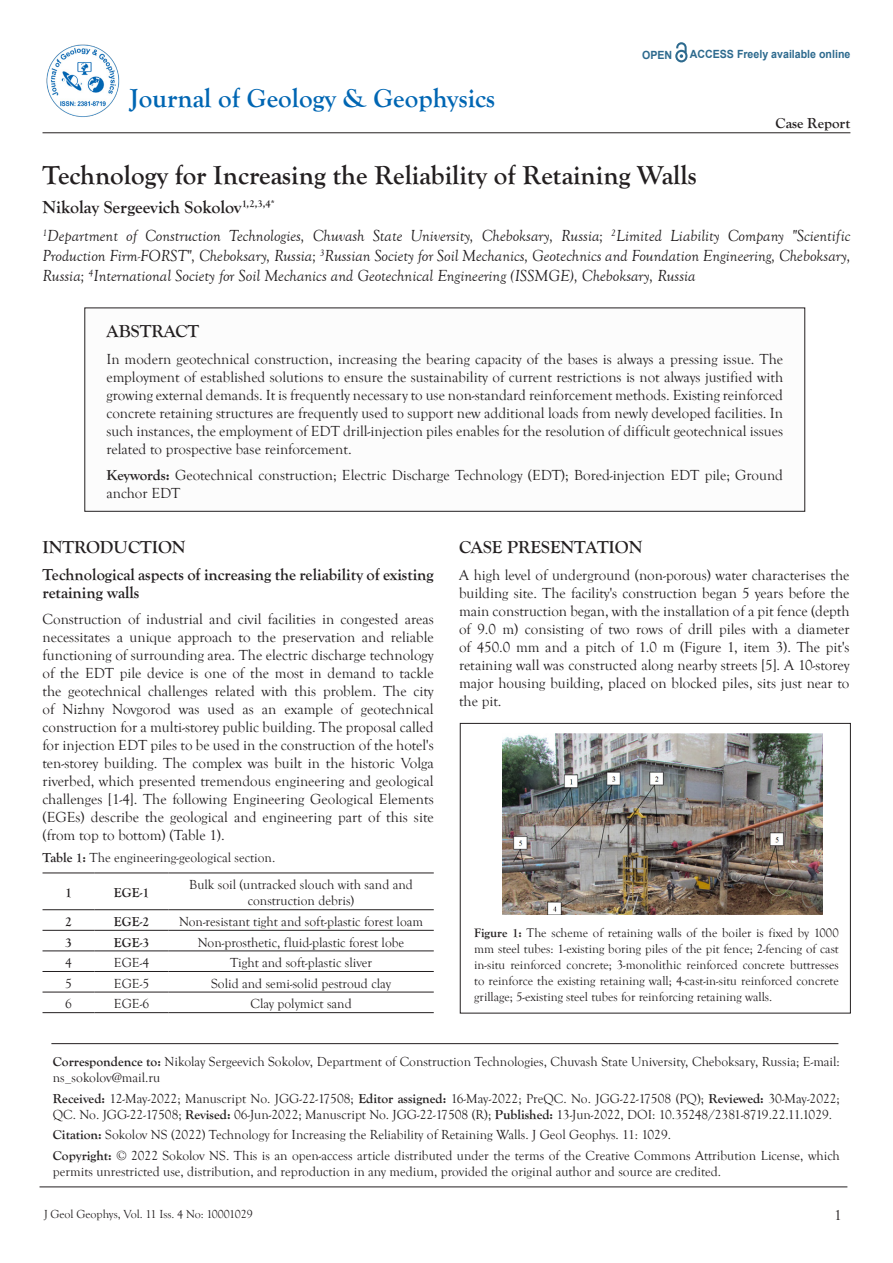
<style>
.page{position:relative;width:893px;height:1263px;background:#fff}
.page>*{position:absolute;margin:0;border:0;box-sizing:border-box;transform-origin:0 0}
.t1{font:700 27px "Goudy Old Style T";color:#231f20}
.t2{font:700 27px "Goudy Old Style T";color:#0066b3}
.t3{font:700 18px "Goudy Old Style T";color:#231f20}
.t4{font:italic 16.5px/19.8px "Goudy Old Style T";color:#231f20;text-align:justify}
.t5{font:700 16.5px/18px "Goudy Old Style T";color:#231f20}
.Body_Text_First_Inde{font:15px/18px "Goudy Old Style T";color:#231f20;text-align:justify}
.t6{font:700 15px "Goudy Old Style T";color:#231f20}
.t7{font:13.5px/16.2px "Goudy Old Style T";color:#231f20}
.t8{font:700 13.5px "Goudy Old Style T";color:#231f20}
.t9{font:12.75px/16.2px "Goudy Old Style T";color:#231f20;text-align:justify}
.t10{font:12px "Goudy Old Style T";color:#231f20}
.t11{font:700 11.25px "Arial";color:#2d6a8e;scale:.94 1}
.s1{font-weight:700}
</style>
<div class="page">
<svg style="left:675px;top:43px;width:12px;height:19px"></svg>
<img style="left:46px;top:44px;width:74px;height:73px">
<hr style="left:43px;top:133px;width:807px;height:1px;background:#231f20">
<hr style="left:40px;top:1187px;width:807px;height:1px;background:#231f20">
<hr style="left:51px;top:1043px;width:787px;height:1px;background:#231f20">
<div style="left:84px;top:307px;width:721px;height:205px;border:1px solid #231f20"></div>
<hr style="left:43px;top:873px;width:52px;height:1px;background:#231f20">
<hr style="left:95px;top:873px;width:73px;height:1px;background:#231f20">
<hr style="left:168px;top:873px;width:266px;height:1px;background:#231f20">
<hr style="left:43px;top:909px;width:52px;height:1px;background:#231f20">
<hr style="left:95px;top:909px;width:73px;height:1px;background:#231f20">
<hr style="left:168px;top:909px;width:266px;height:1px;background:#231f20">
<hr style="left:43px;top:930px;width:52px;height:1px;background:#231f20">
<hr style="left:95px;top:930px;width:73px;height:1px;background:#231f20">
<hr style="left:168px;top:930px;width:266px;height:1px;background:#231f20">
<hr style="left:43px;top:951px;width:52px;height:1px;background:#231f20">
<hr style="left:95px;top:951px;width:73px;height:1px;background:#231f20">
<hr style="left:168px;top:951px;width:266px;height:1px;background:#231f20">
<hr style="left:43px;top:971px;width:52px;height:1px;background:#231f20">
<hr style="left:95px;top:971px;width:73px;height:1px;background:#231f20">
<hr style="left:168px;top:971px;width:266px;height:1px;background:#231f20">
<hr style="left:43px;top:992px;width:52px;height:1px;background:#231f20">
<hr style="left:95px;top:992px;width:73px;height:1px;background:#231f20">
<hr style="left:168px;top:992px;width:266px;height:1px;background:#231f20">
<hr style="left:43px;top:1012px;width:52px;height:1px;background:#231f20">
<hr style="left:95px;top:1012px;width:73px;height:1px;background:#231f20">
<hr style="left:168px;top:1012px;width:266px;height:1px;background:#231f20">
<img style="left:502px;top:733px;width:321px;height:181px">
<div style="left:460px;top:723px;width:390px;height:290px;border:1px solid #231f20"></div>
<h1 class="t2" style="left:130px;top:83px;width:367px">Journal of Geology &amp; Geophysics</h1>
<p class="t11" style="left:642px;top:47px;width:34px">OPEN</p>
<p class="t11" style="left:690px;top:46px;width:172px">ACCESS Freely available online</p>
<p class="t6" style="left:776px;top:115px;width:76px">Case Report</p>
<p class="t1" style="left:43px;top:160px;width:656px">Technology for Increasing the Reliability of Retaining Walls</p>
<p class="t3" style="left:43px;top:197px;width:234px">Nikolay Sergeevich Sokolov<sup>1,2,3,4*</sup></p>
<p class="t4" style="left:43px;top:227px;width:809px"><sup>1</sup>Department of Construction Technologies, Chuvash State University, Cheboksary, Russia; <sup>2</sup>Limited Liability Company "Scientific Production Firm-FORST", Cheboksary, Russia; <sup>3</sup>Russian Society for Soil Mechanics, Geotechnics and Foundation Engineering, Cheboksary, Russia; <sup>4</sup>International Society for Soil Mechanics and Geotechnical Engineering (ISSMGE), Cheboksary, Russia</p>
<p class="t3" style="left:106px;top:321px;width:94px">ABSTRACT</p>
<p class="Body_Text_First_Inde" style="left:106px;top:350px;width:678px">In modern geotechnical construction, increasing the bearing capacity of the bases is always a pressing issue. The employment of established solutions to ensure the sustainability of current restrictions is not always justified with growing external demands. It is frequently necessary to use non-standard reinforcement methods. Existing reinforced concrete retaining structures are frequently used to support new additional loads from newly developed facilities. In such instances, the employment of EDT drill-injection piles enables for the resolution of difficult geotechnical issues related to prospective base reinforcement.</p>
<p class="Body_Text_First_Inde" style="left:106px;top:467px;width:678px"><span class="s1">Keywords:</span> Geotechnical construction; Electric Discharge Technology (EDT); Bored-injection EDT pile; Ground anchor EDT</p>
<p class="t3" style="left:43px;top:537px;width:145px">INTRODUCTION</p>
<p class="t5" style="left:43px;top:565px;width:393px">Technological aspects of increasing the reliability of existing retaining walls</p>
<p class="Body_Text_First_Inde" style="left:43px;top:611px;width:393px">Construction of industrial and civil facilities in congested areas necessitates a unique approach to the preservation and reliable functioning of surrounding area. The electric discharge technology of the EDT pile device is one of the most in demand to tackle the geotechnical challenges related with this problem. The city of Nizhny Novgorod was used as an example of geotechnical construction for a multi-storey public building. The proposal called for injection EDT piles to be used in the construction of the hotel's ten-storey building. The complex was built in the historic Volga riverbed, which presented tremendous engineering and geological challenges [1-4]. The following Engineering Geological Elements (EGEs) describe the geological and engineering part of this site (from top to bottom) (Table 1).</p>
<p class="t7" style="left:43px;top:850px;width:234px"><span class="s1">Table 1:</span> The engineering-geological section.</p>
<p class="t8" style="left:65px;top:885px;width:8px">1</p>
<p class="t8" style="left:114px;top:885px;width:37px">EGE-1</p>
<p class="t7" style="left:189px;top:877px;width:225px;text-align:center">Bulk soil (untracked slouch with sand and construction debris)</p>
<p class="t8" style="left:65px;top:914px;width:8px">2</p>
<p class="t8" style="left:114px;top:914px;width:37px">EGE-2</p>
<p class="t7" style="left:179px;top:914px;width:246px">Non-resistant tight and soft-plastic forest loam</p>
<p class="t8" style="left:65px;top:935px;width:8px">3</p>
<p class="t8" style="left:114px;top:935px;width:37px">EGE-3</p>
<p class="t7" style="left:198px;top:934px;width:208px">Non-prosthetic, fluid-plastic forest lobe</p>
<p class="t7" style="left:65px;top:955px;width:8px">4</p>
<p class="t7" style="left:114px;top:955px;width:37px">EGE-4</p>
<p class="t7" style="left:230px;top:955px;width:144px">Tight and soft-plastic sliver</p>
<p class="t7" style="left:65px;top:975px;width:8px">5</p>
<p class="t7" style="left:114px;top:975px;width:37px">EGE-5</p>
<p class="t7" style="left:211px;top:975px;width:181px">Solid and semi-solid pestroud clay</p>
<p class="t7" style="left:65px;top:996px;width:8px">6</p>
<p class="t7" style="left:114px;top:996px;width:37px">EGE-6</p>
<p class="t7" style="left:250px;top:996px;width:103px">Clay polymict sand</p>
<p class="t3" style="left:459px;top:537px;width:185px">CASE PRESENTATION</p>
<p class="Body_Text_First_Inde" style="left:459px;top:566px;width:392px">A high level of underground (non-porous) water characterises the building site. The facility's construction began 5 years before the main construction began, with the installation of a pit fence (depth of 9.0 m) consisting of two rows of drill piles with a diameter of 450.0 mm and a pitch of 1.0 m (Figure 1, item 3). The pit's retaining wall was constructed along nearby streets [5]. A 10-storey major housing building, placed on blocked piles, sits just near to the pit.</p>
<p class="t9" style="left:474px;top:924px;width:366px"><span class="s1">Figure 1:</span> The scheme of retaining walls of the boiler is fixed by 1000 mm steel tubes: 1-existing boring piles of the pit fence; 2-fencing of cast in-situ reinforced concrete; 3-monolithic reinforced concrete buttresses to reinforce the existing retaining wall; 4-cast-in-situ reinforced concrete grillage; 5-existing steel tubes for reinforcing retaining walls.</p>
<p class="t7" style="left:53px;top:1054px;width:788px"><span class="s1">Correspondence to:</span> Nikolay Sergeevich Sokolov, Department of Construction Technologies, Chuvash State University, Cheboksary, Russia; E-mail: ns_sokolov@mail.ru</p>
<p class="t7" style="left:53px;top:1090px;width:788px"><span class="s1">Received:</span> 12-May-2022; Manuscript No. JGG-22-17508; <span class="s1">Editor assigned:</span> 16-May-2022; PreQC. No. JGG-22-17508 (PQ); <span class="s1">Reviewed:</span> 30-May-2022;<br>QC. No. JGG-22-17508; <span class="s1">Revised:</span> 06-Jun-2022; Manuscript No. JGG-22-17508 (R); <span class="s1">Published:</span> 13-Jun-2022, DOI: 10.35248/2381-8719.22.11.1029.</p>
<p class="t7" style="left:53px;top:1125px;width:788px;line-height:20.4px"><span class="s1">Citation:</span> Sokolov NS (2022) Technology for Increasing the Reliability of Retaining Walls. J Geol Geophys. 11: 1029.<br><span class="s1">Copyright:</span> © 2022 Sokolov NS. This is an open-access article distributed under the terms of the Creative Commons Attribution License, which</p>
<p class="t7" style="left:53px;top:1164px;width:670px">permits unrestricted use, distribution, and reproduction in any medium, provided the original author and source are credited.</p>
<p class="t10" style="left:44px;top:1207px;width:210px">J Geol Geophys, Vol. 11 Iss. 4 No: 10001029</p>
<p class="Body_Text_First_Inde" style="left:834px;top:1207px;width:9px">1</p>
</div>
